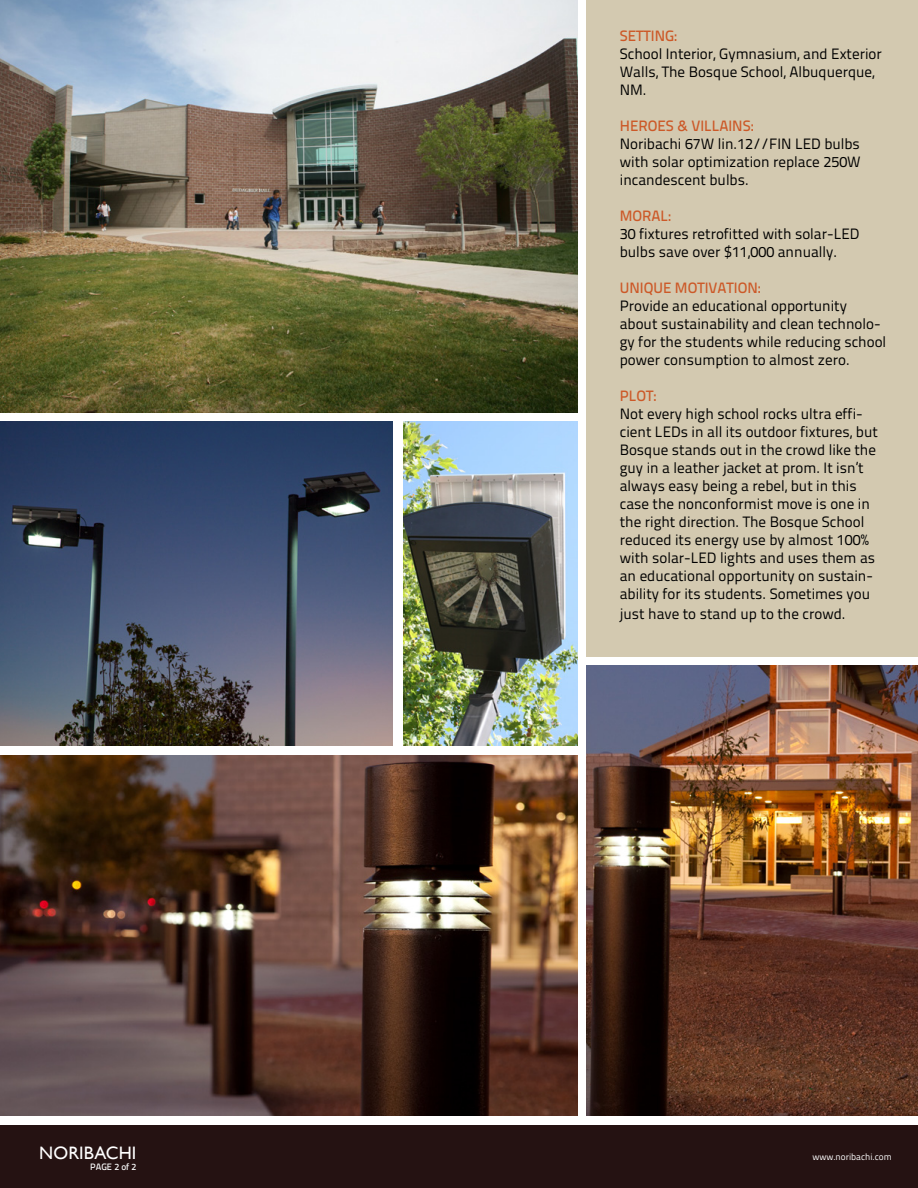
<style>
.page{position:relative;width:918px;height:1188px;background:#fff}
.page>*{position:absolute;margin:0;border:0;box-sizing:border-box;transform-origin:0 0}
.t1{font:18px "Gill Sans";letter-spacing:.005em;color:#fff}
.t2{font:15px/18px "Titillium Text 25 L 400 wt";color:#000}
.t3{font:15px "Titillium Text 25 L 600 wt";color:#cc5928}
.t4{font:9.3px "Titillium Text 25 L 400 wt";color:#fff}
.t5{font:9.3px "Titillium Text 25 L 600 wt";color:#fff}
</style>
<div class="page">
<img style="left:0;top:0;width:578px;height:412px">
<img style="left:587px;top:666px;width:331px;height:450px">
<img style="left:0;top:756px;width:578px;height:360px">
<img style="left:0;top:421px;width:392px;height:324px">
<img style="left:404px;top:421px;width:174px;height:324px">
<div style="left:587px;top:0;width:331px;height:657px;background:#d3c9b0"></div>
<div style="left:0;top:1125px;width:918px;height:63px;background:#251212"></div>
<p class="t3" style="left:620px;top:24px;width:59px">SETTING:</p>
<p class="t2" style="left:620px;top:44px;width:264px">School Interior, Gymnasium, and Exterior<br>Walls, The Bosque School, Albuquerque,<br>NM.</p>
<p class="t3" style="left:620px;top:114px;width:135px">HEROES &amp; VILLAINS:</p>
<p class="t2" style="left:620px;top:134px;width:242px;text-align:justify">Noribachi 67W lin.12//FIN LED bulbs with solar optimization replace 250W incandescent bulbs.</p>
<p class="t3" style="left:620px;top:204px;width:53px">MORAL:</p>
<p class="t2" style="left:620px;top:224px;width:241px">30 fixtures retrofitted with solar-LED bulbs save over $11,000 annually.</p>
<p class="t3" style="left:620px;top:276px;width:143px">UNIQUE MOTIVATION:</p>
<p class="t2" style="left:620px;top:296px;width:268px">Provide an educational opportunity about sustainability and clean technolo&shy;gy for the students while reducing school power consumption to almost zero.</p>
<p class="t3" style="left:620px;top:384px;width:38px">PLOT:</p>
<p class="t2" style="left:620px;top:404px;width:260px">Not every high school rocks ultra effi&shy;cient LEDs in all its outdoor fixtures, but Bosque stands out in the crowd like the guy in a leather jacket at prom. It isn’t always easy being a rebel, but in this case the nonconformist move is one in the right direction. The Bosque School reduced its energy use by almost 100% with solar-LED lights and uses them as an educational opportunity on sustain&shy;ability for its students. Sometimes you</p>
<p class="t2" style="left:620px;top:604px;width:227px">just have to stand up to the crowd.</p>
<p class="t1" style="left:39px;top:1142px;width:99px">NORIBACHI</p>
<p class="t4" style="left:812px;top:1150px;width:81px">www.noribachi.com</p>
<p class="t5" style="left:90px;top:1160px;width:48px">PAGE 2 of 2</p>
</div>
